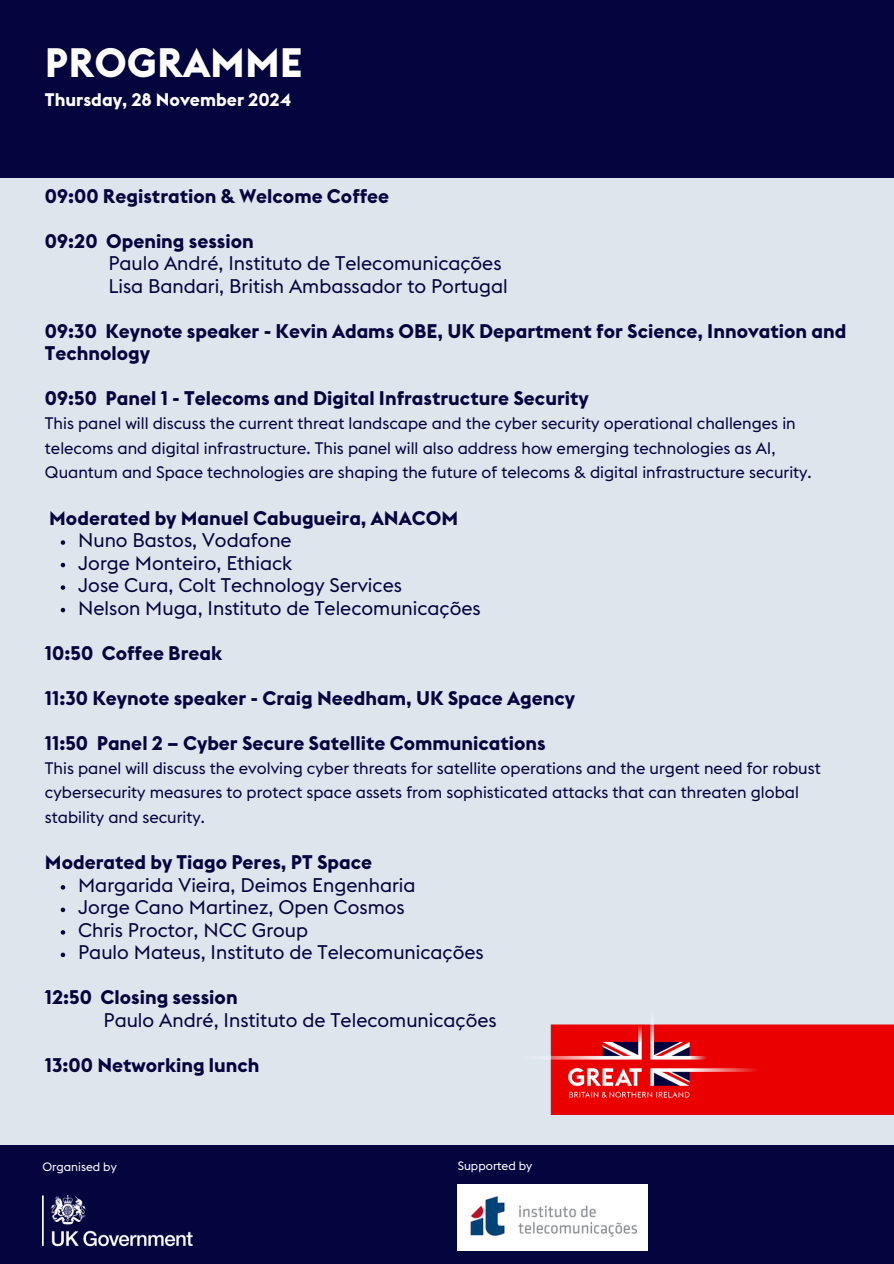
<style>
.page{position:relative;width:894px;height:1264px;background:#fff}
.page>*{position:absolute;margin:0;border:0;box-sizing:border-box;transform-origin:0 0}
.t1{font:700 40.5px "Euclid Flex B";color:#fff}
.t2{font:19.5px/22.5px "Euclid Flex B";color:#04043f}
.t3{font:700 19.5px/22.5px "Euclid Flex B";color:#04043f}
.t4{font:700 18px "Euclid Flex B";color:#fff}
.t5{font:16.5px/24.8px "Euclid Flex B";color:#04043f}
.t6{font:12px "Euclid Flex B";color:#fff}
.s1{font-weight:700}
</style>
<div class="page">
<div style="left:0;top:158px;width:893px;height:1105px;background:#dde5ed"></div>
<div style="left:0;top:1145px;width:893px;height:118px;background:#04043f"></div>
<img style="left:42px;top:1195px;width:150px;height:51px">
<svg style="left:61px;top:540px;width:4px;height:5px"></svg>
<svg style="left:61px;top:563px;width:4px;height:4px"></svg>
<svg style="left:61px;top:585px;width:4px;height:5px"></svg>
<svg style="left:61px;top:608px;width:4px;height:4px"></svg>
<img style="left:544px;top:1019px;width:349px;height:95px">
<div style="left:0;top:0;width:893px;height:177px;background:#04043f"></div>
<svg style="left:61px;top:885px;width:4px;height:4px"></svg>
<svg style="left:61px;top:907px;width:4px;height:5px"></svg>
<svg style="left:61px;top:930px;width:4px;height:4px"></svg>
<svg style="left:61px;top:952px;width:4px;height:5px"></svg>
<img style="left:457px;top:1184px;width:190px;height:66px">
<p class="t1" style="left:45px;top:44px;width:259px">PROGRAMME</p>
<p class="t4" style="left:45px;top:91px;width:248px">Thursday, 28 November 2024</p>
<h2 class="t3" style="left:45px;top:185px;width:346px">09:00 Registration &amp; Welcome Coffee</h2>
<h2 class="t2" style="left:108px;top:230px;width:401px;text-indent:-63px"><span class="s1">09:20 Opening session<br></span>Paulo André, Instituto de Telecomunicações<br>Lisa Bandari, British Ambassador to Portugal</h2>
<h3 class="t3" style="left:45px;top:320px;width:802px">09:30 Keynote speaker - Kevin Adams OBE, UK Department for Science, Innovation and<br>Technology</h3>
<h2 class="t3" style="left:45px;top:388px;width:545px">09:50 Panel 1 - Telecoms and Digital Infrastructure Security</h2>
<h2 class="t5" style="left:45px;top:411px;width:768px">This panel will discuss the current threat landscape and the cyber security operational challenges in telecoms and digital infrastructure. This panel will also address how emerging technologies as AI,<br>Quantum and Space technologies are shaping the future of telecoms &amp; digital infrastructure security.</h2>
<h4 class="t3" style="left:49px;top:507px;width:410px">Moderated by Manuel Cabugueira, ANACOM</h4>
<h2 class="t2" style="left:78px;top:530px;width:215px">Nuno Bastos, Vodafone</h2>
<p class="t2" style="left:78px;top:552px;width:215px">Jorge Monteiro, Ethiack</p>
<p class="t2" style="left:78px;top:575px;width:325px">Jose Cura, Colt Technology Services</p>
<p class="t2" style="left:78px;top:597px;width:404px">Nelson Muga, Instituto de Telecomunicações</p>
<p class="t3" style="left:45px;top:642px;width:179px">10:50 Coffee Break</p>
<h2 class="t3" style="left:45px;top:687px;width:531px">11:30 Keynote speaker - Craig Needham, UK Space Agency</h2>
<h2 class="t3" style="left:45px;top:732px;width:502px">11:50 Panel 2 – Cyber Secure Satellite Communications</h2>
<h2 class="t5" style="left:45px;top:756px;width:777px">This panel will discuss the evolving cyber threats for satellite operations and the urgent need for robust cybersecurity measures to protect space assets from sophisticated attacks that can threaten global stability and security.</h2>
<p class="t3" style="left:45px;top:852px;width:328px">Moderated by Tiago Peres, PT Space</p>
<p class="t2" style="left:78px;top:874px;width:339px">Margarida Vieira, Deimos Engenharia</p>
<p class="t2" style="left:78px;top:897px;width:328px">Jorge Cano Martinez, Open Cosmos</p>
<p class="t2" style="left:78px;top:919px;width:231px">Chris Proctor, NCC Group</p>
<h3 class="t2" style="left:78px;top:942px;width:407px">Paulo Mateus, Instituto de Telecomunicações</h3>
<h2 class="t2" style="left:103px;top:987px;width:394px;text-indent:-58px"><span class="s1">12:50 Closing session<br></span>Paulo André, Instituto de Telecomunicações</h2>
<p class="t3" style="left:45px;top:1054px;width:216px">13:00 Networking lunch</p>
<h4 class="t6" style="left:42px;top:1161px;width:76px">Organised by</h4>
<p class="t6" style="left:457px;top:1160px;width:76px">Supported by</p>
</div>
